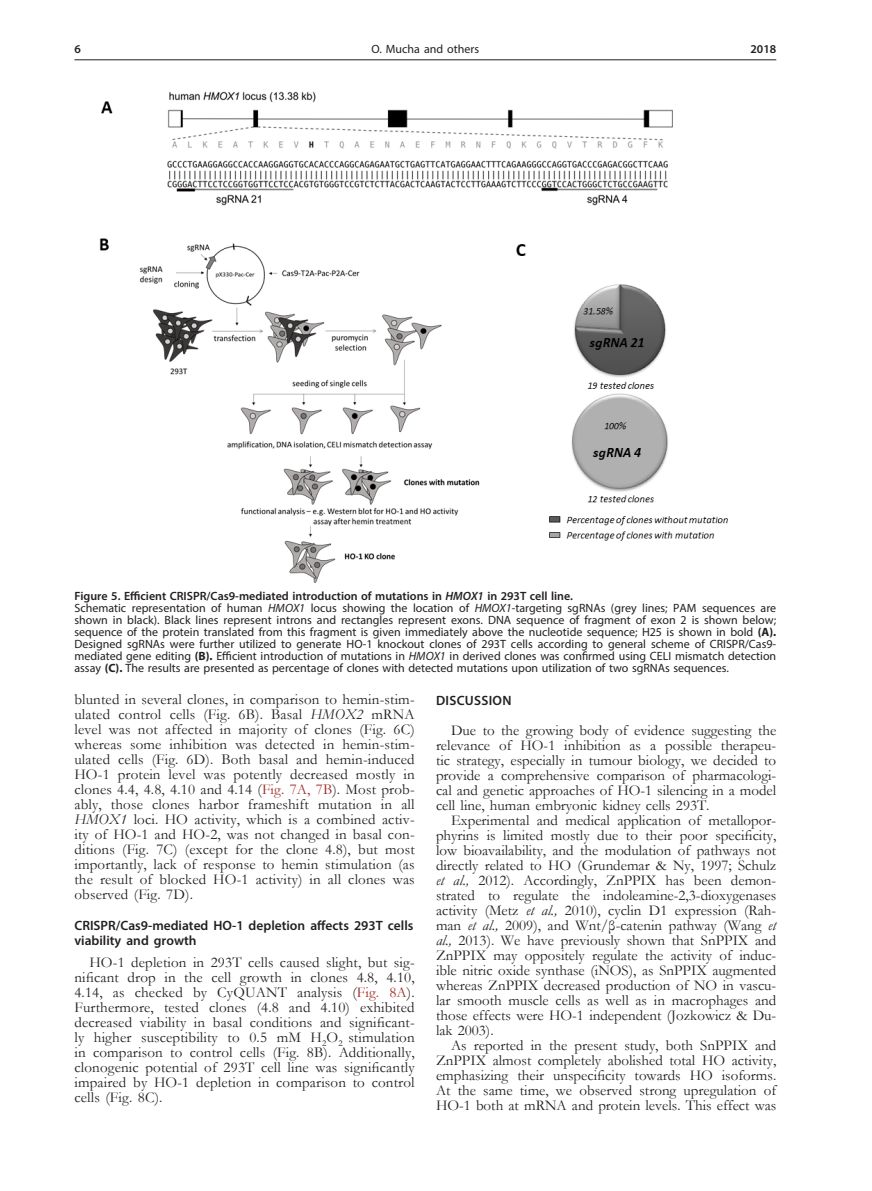
<style>
.page{position:relative;width:872px;height:1191px;background:#fff}
.page>*{position:absolute;margin:0;border:0;box-sizing:border-box;transform-origin:0 0}
.Body_tekst{font:15px/15px "Garamond";color:#231f20;text-align:justify}
.Tytul_2{font:600 13.5px/15px "Myriad Pro";color:#231f20}
.Tytul_1{font:600 13.5px "Myriad Pro";letter-spacing:.02em;color:#231f20}
.Figure_1{font:12px/12px "Myriad Pro";color:#231f20;text-align:justify}
.Figure{font:600 12px "Myriad Pro";color:#231f20}
.s1{font-style:italic}
.s2{font-weight:700}
.s3{color:#9f2d26}
</style>
<div class="page">
<hr style="left:74px;top:59px;width:702px;height:1px;background:#231f20">
<img style="left:99px;top:91px;width:629px;height:492px">
<p class="Figure" style="left:74px;top:42px;width:8px">6</p>
<p class="Figure_1" style="left:371px;top:43px;width:109px">O. Mucha and others</p>
<p class="Figure" style="left:750px;top:42px;width:27px">2018</p>
<p class="Figure" style="left:74px;top:588px;width:500px">Figure 5. Efficient CRISPR/Cas9-mediated introduction of mutations in <span class="s1">HMOX1</span> in 293T cell line.</p>
<p class="Figure_1" style="left:74px;top:602px;width:703px">Schematic representation of human <span class="s1">HMOX1</span> locus showing the location of <span class="s1">HMOX1</span>-targeting sgRNAs (grey lines; PAM sequences are shown in black). Black lines represent introns and rectangles represent exons. DNA sequence of fragment of exon 2 is shown below; sequence of the protein translated from this fragment is given immediately above the nucleotide sequence; H25 is shown in bold <span class="s2">(A).<br></span>Designed sgRNAs were further utilized to generate HO-1 knockout clones of 293T cells according to general scheme of CRISPR/Cas9- mediated gene editing <span class="s2">(B).</span> Efficient introduction of mutations in <span class="s1">HMOX1</span> in derived clones was confirmed using CELI mismatch detection assay <span class="s2">(C).</span> The results are presented as percentage of clones with detected mutations upon utilization of two sgRNAs sequences.</p>
<p class="Body_tekst" style="left:74px;top:692px;width:342px">blunted in several clones, in comparison to hemin-stim&shy;ulated control cells (Fig. 6B). Basal <span class="s1">HMOX2</span> mRNA level was not affected in majority of clones (Fig. 6C) whereas some inhibition was detected in hemin-stim&shy;ulated cells (Fig. 6D). Both basal and hemin-induced HO-1 protein level was potently decreased mostly in clones 4.4, 4.8, 4.10 and 4.14 (<span class="s3">Fig. 7A, 7B</span>). Most prob&shy;ably, those clones harbor frameshift mutation in all <span class="s1">HMOX1</span> loci. HO activity, which is a combined activ&shy;ity of HO-1 and HO-2, was not changed in basal con&shy;ditions (Fig. 7C) (except for the clone 4.8), but most importantly, lack of response to hemin stimulation (as the result of blocked HO-1 activity) in all clones was observed (Fig. 7D).</p>
<p class="Tytul_2" style="left:74px;top:917px;width:340px">CRISPR/Cas9-mediated HO-1 depletion affects 293T cells viability and growth</p>
<p class="Body_tekst" style="left:74px;top:954px;width:342px;text-indent:15px">HO-1 depletion in 293T cells caused slight, but sig&shy;nificant drop in the cell growth in clones 4.8, 4.10, 4.14, as checked by CyQUANT analysis (<span class="s3">Fig. 8A</span>).<br>Furthermore, tested clones (4.8 and 4.10) exhibited decreased viability in basal conditions and significant&shy;ly higher susceptibility to 0.5 mM H<sub>2</sub>O<sub>2</sub> stimulation in comparison to control cells (Fig. 8B). Additionally, clonogenic potential of 293T cell line was significantly impaired by HO-1 depletion in comparison to control cells (Fig. 8C).</p>
<p class="Tytul_1" style="left:436px;top:691px;width:77px">DISCUSSION</p>
<p class="Body_tekst" style="left:436px;top:722px;width:342px;text-indent:15px">Due to the growing body of evidence suggesting the relevance of HO-1 inhibition as a possible therapeu&shy;tic strategy, especially in tumour biology, we decided to provide a comprehensive comparison of pharmacologi&shy;cal and genetic approaches of HO-1 silencing in a model cell line, human embryonic kidney cells 293T.</p>
<p class="Body_tekst" style="left:436px;top:812px;width:342px;text-indent:15px">Experimental and medical application of metallopor&shy;phyrins is limited mostly due to their poor specificity, low bioavailability, and the modulation of pathways not directly related to HO (Grundemar &amp; Ny, 1997; Schulz <span class="s1">et al.,</span> 2012). Accordingly, ZnPPIX has been demon&shy;strated to regulate the indoleamine-2,3-dioxygenases activity (Metz <span class="s1">et al.,</span> 2010), cyclin D1 expression (Rah&shy;man <span class="s1">et al.,</span> 2009), and Wnt/β-catenin pathway (Wang <span class="s1">et al.,</span> 2013). We have previously shown that SnPPIX and ZnPPIX may oppositely regulate the activity of induc&shy;ible nitric oxide synthase (iNOS), as SnPPIX augmented whereas ZnPPIX decreased production of NO in vascu&shy;lar smooth muscle cells as well as in macrophages and those effects were HO-1 independent (Jozkowicz &amp; Du&shy;lak 2003).</p>
<p class="Body_tekst" style="left:436px;top:1037px;width:342px;text-indent:15px">As reported in the present study, both SnPPIX and ZnPPIX almost completely abolished total HO activity, emphasizing their unspecificity towards HO isoforms.<br>At the same time, we observed strong upregulation of HO-1 both at mRNA and protein levels. This effect was</p>
</div>
